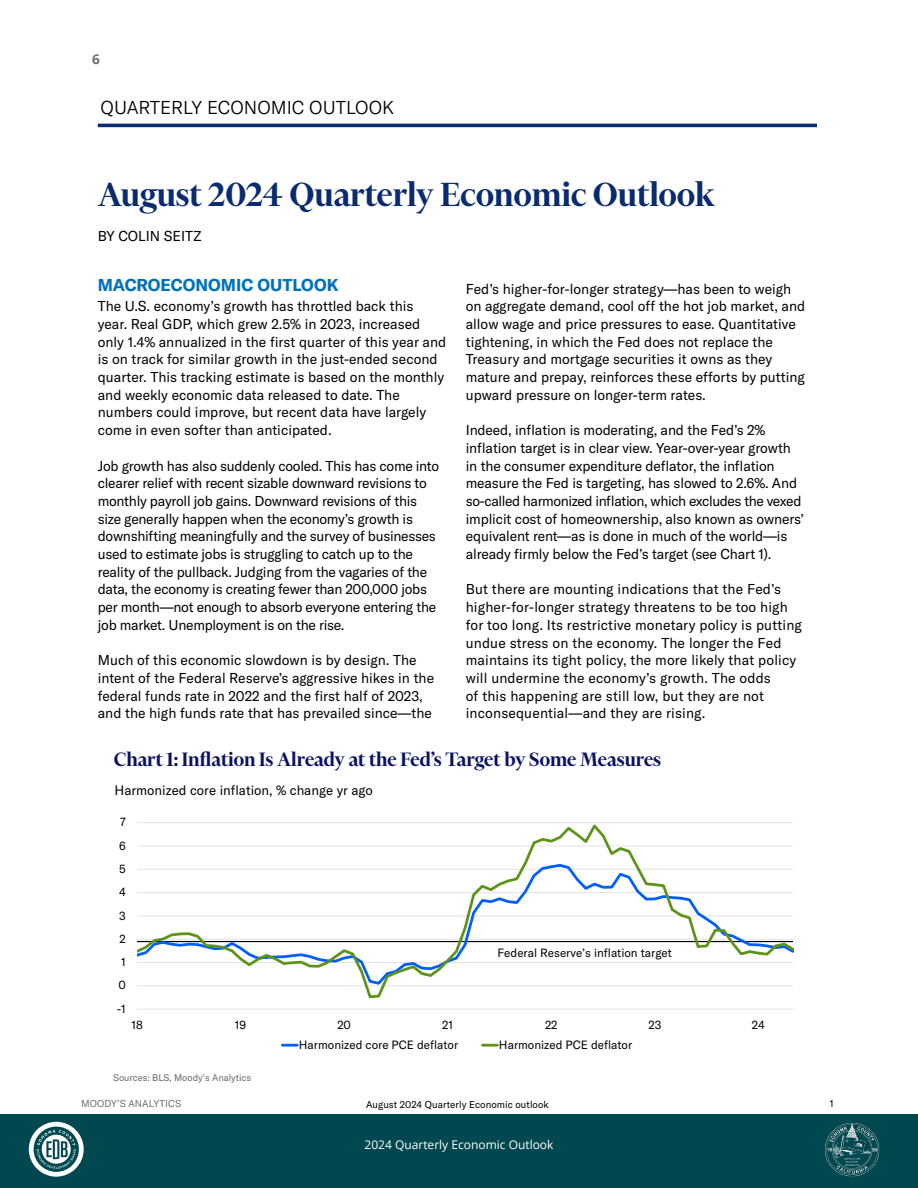
<style>
.page{position:relative;width:918px;height:1188px;background:#fff}
.page>*{position:absolute;margin:0;border:0;box-sizing:border-box;transform-origin:0 0}
.t1{font:600 38.25px "Financier Display";color:#0a2b6f}
.t2{font:600 22.2px "Financier Display";color:#0a1264}
.t3{font:300 18.45px "GT America";color:#000}
.t4{font:700 16.95px "GT America";color:#0071bb}
.t5{font:14.1px/17.7px "GT America";color:#000}
.t6{font:14.1px/17.7px "GT America";letter-spacing:-.02em;color:#000}
.t7{font:700 13.5px "Open Sans";color:#6e6e74}
.t8{font:13.35px "GT America";color:#000}
.t9{font:12px "Open Sans";color:#fff}
.t10{font:11.85px "GT America";color:#000}
.t11{font:9.9px "GT America";letter-spacing:.005em;color:#000}
.t12{font:9.9px "GT America";letter-spacing:.005em;color:#727279}
.t13{font:9.45px "GT America";color:#646769}
</style>
<div class="page">
<div style="left:0;top:1114px;width:918px;height:74px;background:#00484f"></div>
<svg style="left:29px;top:1122px;width:55px;height:55px"></svg>
<img style="left:824px;top:1122px;width:56px;height:55px">
<hr style="left:98px;top:124px;width:719px;height:3px;background:#0a2b6f">
<hr style="left:137px;top:1009px;width:656px;height:1px;background:#e3e3e3">
<hr style="left:137px;top:822px;width:656px;height:1px;background:#e3e3e3">
<svg style="left:137px;top:824px;width:657px;height:175px"></svg>
<hr style="left:282px;top:1044px;width:15px;height:3px;background:#005eff">
<hr style="left:482px;top:1044px;width:15px;height:3px;background:#5d9319">
<div style="left:485px;top:945px;width:199px;height:15px;background:#fff"></div>
<p class="t7" style="left:92px;top:50px;width:9px">6</p>
<h2 class="t3" style="left:101px;top:97px;width:295px">QUARTERLY ECONOMIC OUTLOOK</h2>
<h1 class="t1" style="left:98px;top:174px;width:618px">August 2024 Quarterly Economic Outlook</h1>
<h4 class="t5" style="left:98px;top:227px;width:105px">BY COLIN SEITZ</h4>
<h2 class="t4" style="left:98px;top:274px;width:242px">MACROECONOMIC OUTLOOK</h2>
<p class="t5" style="left:98px;top:297px;width:350px">The U.S. economy’s growth has throttled back this year. Real GDP, which grew 2.5% in 2023, increased only 1.4% annualized in the first quarter of this year and is on track for similar growth in the just-ended second quarter. This tracking estimate is based on the monthly and weekly economic data released to date. The numbers could improve, but recent data have largely come in even softer than anticipated.</p>
<p class="t6" style="left:98px;top:457px;width:343px">Job growth has also suddenly cooled. This has come into clearer relief with recent sizable downward revisions to monthly payroll job gains. Downward revisions of this size generally happen when the economy’s growth is downshifting meaningfully and the survey of businesses used to estimate jobs is struggling to catch up to the reality of the pullback. Judging from the vagaries of the data, the economy is creating fewer than 200,000 jobs per month—not enough to absorb everyone entering the job market. Unemployment is on the rise.</p>
<p class="t5" style="left:98px;top:651px;width:338px">Much of this economic slowdown is by design. The intent of the Federal Reserve’s aggressive hikes in the federal funds rate in 2022 and the first half of 2023, and the high funds rate that has prevailed since—the</p>
<p class="t5" style="left:466px;top:280px;width:341px">Fed’s higher-for-longer strategy—has been to weigh on aggregate demand, cool off the hot job market, and allow wage and price pressures to ease. Quantitative tightening, in which the Fed does not replace the Treasury and mortgage securities it owns as they mature and prepay, reinforces these efforts by putting upward pressure on longer-term rates.</p>
<p class="t5" style="left:466px;top:421px;width:340px">Indeed, inflation is moderating, and the Fed’s 2% inflation target is in clear view. Year-over-year growth in the consumer expenditure deflator, the inflation measure the Fed is targeting, has slowed to 2.6%. And so-called harmonized inflation, which excludes the vexed implicit cost of homeownership, also known as owners’ equivalent rent—as is done in much of the world—is already firmly below the Fed’s target (see Chart 1).</p>
<p class="t5" style="left:466px;top:581px;width:338px">But there are mounting indications that the Fed’s higher-for-longer strategy threatens to be too high for too long. Its restrictive monetary policy is putting undue stress on the economy. The longer the Fed maintains its tight policy, the more likely that policy will undermine the economy’s growth. The odds<br>of this happening are still low, but they are not inconsequential—and they are rising.</p>
<p class="t2" style="left:114px;top:748px;width:549px">Chart 1: Inflation Is Already at the Fed’s Target by Some Measures</p>
<p class="t8" style="left:115px;top:783px;width:260px">Harmonized core inflation, % change yr ago</p>
<p class="t10" style="left:120px;top:815px;width:7px">7</p>
<p class="t10" style="left:119px;top:838px;width:8px">6</p>
<p class="t10" style="left:119px;top:862px;width:8px">5</p>
<p class="t10" style="left:119px;top:885px;width:8px">4</p>
<p class="t10" style="left:119px;top:908px;width:8px">3</p>
<p class="t10" style="left:120px;top:932px;width:8px">2</p>
<p class="t10" style="left:121px;top:955px;width:6px">1</p>
<p class="t10" style="left:118px;top:978px;width:9px">0</p>
<p class="t10" style="left:117px;top:1002px;width:11px">-1</p>
<p class="t10" style="left:498px;top:946px;width:176px">Federal Reserve’s inflation target</p>
<p class="t10" style="left:131px;top:1018px;width:13px">18</p>
<p class="t10" style="left:235px;top:1018px;width:13px">19</p>
<p class="t10" style="left:337px;top:1018px;width:15px">20</p>
<p class="t10" style="left:442px;top:1018px;width:12px">21</p>
<p class="t10" style="left:545px;top:1018px;width:14px">22</p>
<p class="t10" style="left:648px;top:1018px;width:14px">23</p>
<p class="t10" style="left:752px;top:1018px;width:15px">24</p>
<p class="t10" style="left:299px;top:1038px;width:161px">Harmonized core PCE deflator</p>
<p class="t10" style="left:499px;top:1038px;width:135px">Harmonized PCE deflator</p>
<p class="t13" style="left:113px;top:1073px;width:139px">Sources: BLS, Moody’s Analytics</p>
<p class="t12" style="left:81px;top:1098px;width:101px">MOODY’S ANALYTICS</p>
<p class="t11" style="left:366px;top:1099px;width:184px">August 2024 Quarterly Economic outlook</p>
<p class="t9" style="left:365px;top:1136px;width:190px">2024 Quarterly Economic Outlook</p>
<p class="t11" style="left:830px;top:1098px;width:5px">1</p>
</div>
